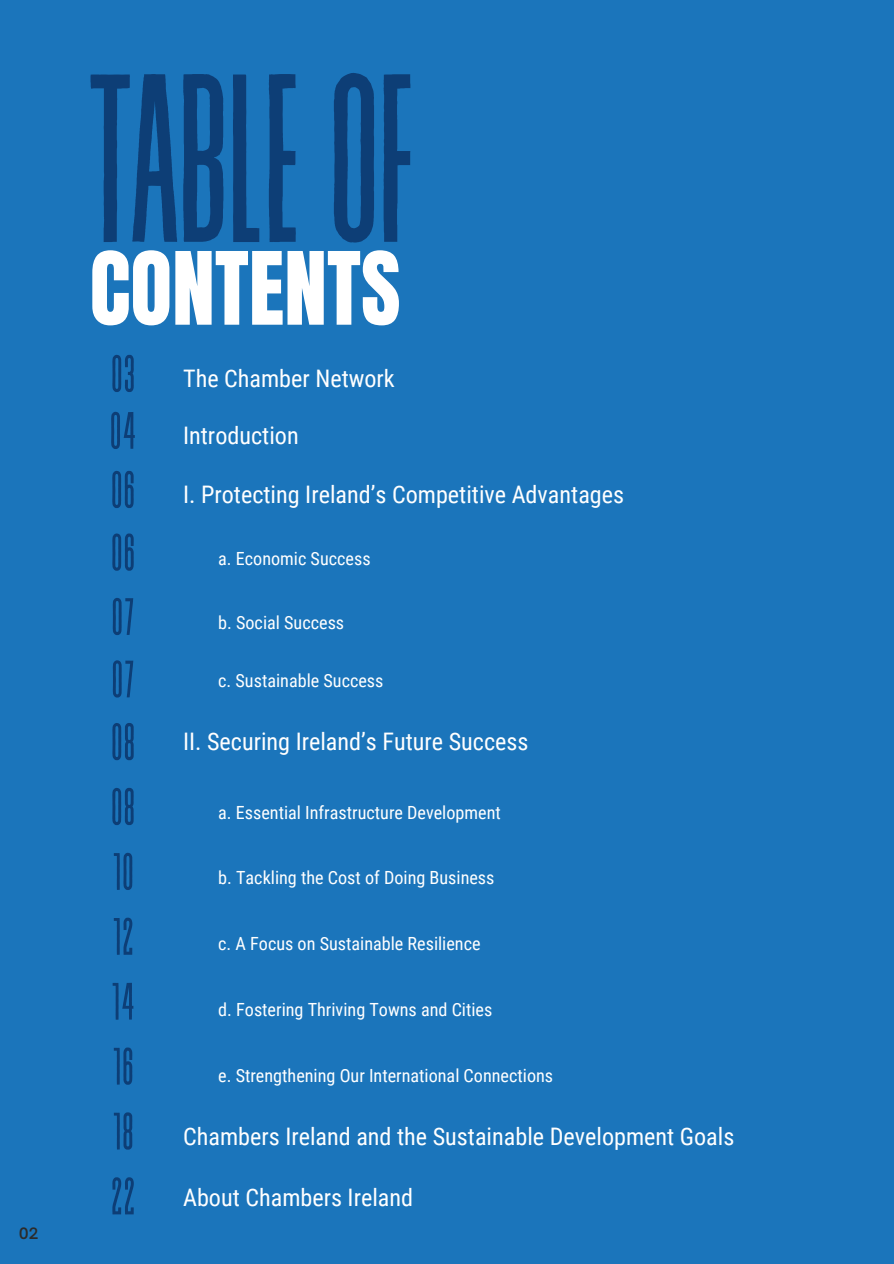
<style>
.page{position:relative;width:894px;height:1264px;background:#fff}
.page>*{position:absolute;margin:0;border:0;box-sizing:border-box;transform-origin:0 0}
.t1{font:238.95px "Revive 80 Tall";letter-spacing:-.03em;color:#0d3e76}
.t2{font:85.8px "Anton";color:#fff}
.t3{font:52.5px "Revive 80 Tall";color:#0d3e76}
.t4{font:24.15px "Roboto Condensed";color:#fff}
.t5{font:18.15px "Roboto Condensed";color:#fff}
.t6{font:600 15px "Open Sauce One";color:#2b2b2b}
</style>
<div class="page">
<div style="left:0;top:0;width:893px;height:1263px;background:#1b75bb"></div>
<p class="t6" style="left:19px;top:1224px;width:21px">02</p>
<p class="t1" style="left:86px;top:36px;width:334px">TABLEOF</p>
<p class="t2" style="left:90px;top:227px;width:312px">CONTENTS</p>
<h2 class="t3" style="left:110px;top:347px;width:26px">03</h2>
<p class="t3" style="left:109px;top:404px;width:29px">04</p>
<p class="t3" style="left:110px;top:463px;width:27px">06</p>
<p class="t3" style="left:110px;top:525px;width:27px">06</p>
<p class="t3" style="left:111px;top:590px;width:26px">07</p>
<p class="t3" style="left:111px;top:652px;width:26px">07</p>
<h1 class="t4" style="left:183px;top:364px;width:213px">The Chamber Network</h1>
<p class="t4" style="left:183px;top:421px;width:117px">Introduction</p>
<p class="t4" style="left:183px;top:480px;width:442px">I. Protecting Ireland’s Competitive Advantages</p>
<p class="t5" style="left:218px;top:547px;width:154px">a. Economic Success</p>
<p class="t5" style="left:218px;top:612px;width:127px">b. Social Success</p>
<p class="t5" style="left:218px;top:670px;width:167px">c. Sustainable Success</p>
<p class="t3" style="left:111px;top:715px;width:26px">08</p>
<p class="t4" style="left:183px;top:728px;width:347px">II. Securing Ireland’s Future Success</p>
<h3 class="t3" style="left:110px;top:780px;width:26px">08</h3>
<h3 class="t5" style="left:218px;top:802px;width:284px">a. Essential Infrastructure Development</h3>
<h3 class="t3" style="left:112px;top:845px;width:24px">10</h3>
<p class="t3" style="left:112px;top:909px;width:24px">12</p>
<h3 class="t3" style="left:111px;top:974px;width:26px">14</h3>
<p class="t3" style="left:112px;top:1039px;width:24px">16</p>
<p class="t3" style="left:112px;top:1104px;width:24px">18</p>
<p class="t5" style="left:218px;top:867px;width:278px">b. Tackling the Cost of Doing Business</p>
<p class="t5" style="left:218px;top:933px;width:264px">c. A Focus on Sustainable Resilience</p>
<p class="t5" style="left:218px;top:999px;width:275px">d. Fostering Thriving Towns and Cities</p>
<p class="t5" style="left:218px;top:1065px;width:336px">e. Strengthening Our International Connections</p>
<p class="t4" style="left:183px;top:1122px;width:552px">Chambers Ireland and the Sustainable Development Goals</p>
<h3 class="t3" style="left:110px;top:1169px;width:27px">22</h3>
<h3 class="t4" style="left:183px;top:1183px;width:231px">About Chambers Ireland</h3>
</div>
